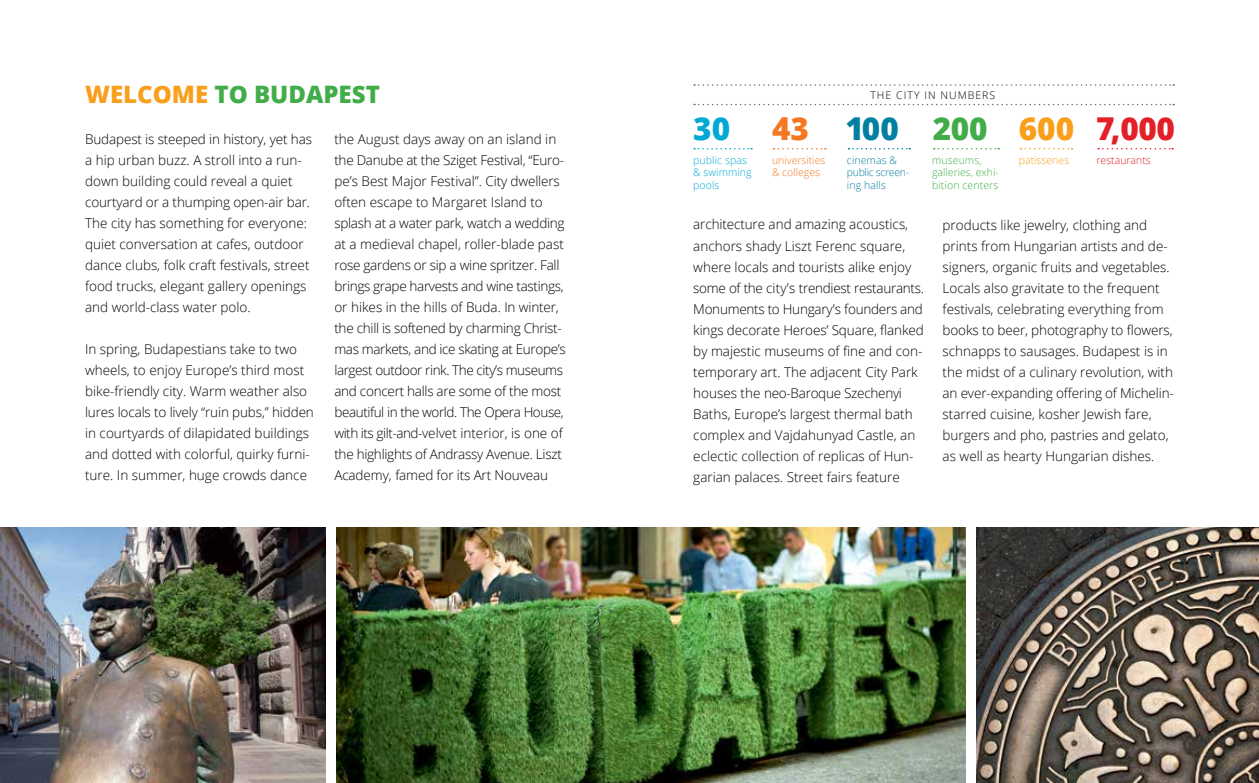
<style>
.page{position:relative;width:1259px;height:783px;background:#fff}
.page>*{position:absolute;margin:0;border:0;box-sizing:border-box;transform-origin:0 0}
.t1{font:800 31.5px "Open Sans";color:#41ad49}
.t2{font:800 31.5px "Open Sans";color:#e31f27}
.t3{font:800 31.5px "Open Sans";color:#0080a1}
.t4{font:800 31.5px "Open Sans";color:#f47721}
.t5{font:800 31.5px "Open Sans";color:#00a9d5}
.t6{font:800 24px "Open Sans";color:#41ad49}
.t7{font:300 13.5px/21px "Open Sans";color:#000}
.t8{font:300 13.5px/21px "Open Sans";letter-spacing:-.02em;color:#000}
.t9{font:300 10.5px/12.6px "Open Sans";letter-spacing:.01em;color:#41ad49}
.t10{font:300 10.5px/12.6px "Open Sans";letter-spacing:.01em;color:#00a9d5}
.t11{font:300 10.5px/12.6px "Open Sans";color:#f47721}
.t12{font:300 10.5px/12.6px "Open Sans";letter-spacing:-.03em;color:#0080a1}
.t13{font:300 10.5px "Open Sans";letter-spacing:.1em;color:#000}
.t14{font:300 10.5px "Open Sans";color:#e31f27}
.t15{font:300 10.5px "Open Sans";color:#f99f1c}
.t16{font:300 10.5px "Open Sans";letter-spacing:.01em;color:#0080a1}
.s1{color:#f99f1c}
</style>
<div class="page">
<img style="left:976px;top:527px;width:283px;height:255px">
<svg style="left:773px;top:148px;width:53px;height:1px"></svg>
<svg style="left:694px;top:148px;width:58px;height:1px"></svg>
<svg style="left:1098px;top:148px;width:75px;height:1px"></svg>
<svg style="left:933px;top:148px;width:66px;height:1px"></svg>
<svg style="left:1020px;top:148px;width:52px;height:1px"></svg>
<svg style="left:848px;top:148px;width:62px;height:1px"></svg>
<svg style="left:694px;top:84px;width:480px;height:2px"></svg>
<svg style="left:694px;top:104px;width:480px;height:1px"></svg>
<img style="left:336px;top:527px;width:629px;height:255px">
<img style="left:0;top:527px;width:325px;height:255px">
<h2 class="t6" style="left:85px;top:76px;width:296px"><span class="s1">WELCOME</span> TO BUDAPEST</h2>
<p class="t7" style="left:85px;top:128px;width:228px">Budapest is steeped in history, yet has a hip urban buzz. A stroll into a run&shy;down building could reveal a quiet courtyard or a thumping open-air bar.<br>The city has something for everyone: quiet conversation at cafes, outdoor dance clubs, folk craft festivals, street food trucks, elegant gallery openings and world-class water polo.</p>
<p class="t7" style="left:85px;top:338px;width:230px">In spring, Budapestians take to two wheels, to enjoy Europe’s third most bike-friendly city. Warm weather also lures locals to lively “ruin pubs,” hidden in courtyards of dilapidated buildings and dotted with colorful, quirky furni&shy;ture. In summer, huge crowds dance</p>
<p class="t8" style="left:334px;top:128px;width:233px">the August days away on an island in the Danube at the Sziget Festival, “Euro&shy;pe’s Best Major Festival”. City dwellers often escape to Margaret Island to splash at a water park, watch a wedding at a medieval chapel, roller-blade past rose gardens or sip a wine spritzer. Fall brings grape harvests and wine tastings, or hikes in the hills of Buda. In winter, the chill is softened by charming Christ&shy;mas markets, and ice skating at Europe’s largest outdoor rink. The city’s museums and concert halls are some of the most beautiful in the world. The Opera House, with its gilt-and-velvet interior, is one of the highlights of Andrassy Avenue. Liszt Academy, famed for its Art Nouveau</p>
<p class="t13" style="left:870px;top:87px;width:126px">THE CITY IN NUMBERS</p>
<h1 class="t1" style="left:933px;top:104px;width:143px">200 <span class="s1">600</span></h1>
<h1 class="t5" style="left:693px;top:104px;width:38px">30</h1>
<p class="t10" style="left:693px;top:153px;width:60px">public spas &amp; swimming pools</p>
<p class="t14" style="left:1096px;top:152px;width:56px">restaurants</p>
<h1 class="t4" style="left:772px;top:104px;width:38px">43</h1>
<p class="t11" style="left:772px;top:153px;width:55px">universities &amp; colleges</p>
<h1 class="t2" style="left:1096px;top:105px;width:80px">7,000</h1>
<h1 class="t3" style="left:845px;top:105px;width:55px">100</h1>
<p class="t16" style="left:847px;top:152px;width:52px">cinemas &amp;</p>
<p class="t15" style="left:1019px;top:152px;width:52px">patisseries</p>
<p class="t12" style="left:847px;top:166px;width:64px">public screen&shy;ing halls</p>
<p class="t9" style="left:932px;top:153px;width:68px">museums, galleries, exhi&shy;bition centers</p>
<p class="t7" style="left:693px;top:214px;width:232px">architecture and amazing acoustics, anchors shady Liszt Ferenc square, where locals and tourists alike enjoy some of the city’s trendiest restaurants.<br>Monuments to Hungary’s founders and kings decorate Heroes’ Square, flanked by majestic museums of fine and con&shy;temporary art. The adjacent City Park houses the neo-Baroque Szechenyi Baths, Europe’s largest thermal bath complex and Vajdahunyad Castle, an eclectic collection of replicas of Hun&shy;garian palaces. Street fairs feature</p>
<p class="t7" style="left:942px;top:214px;width:233px">products like jewelry, clothing and prints from Hungarian artists and de&shy;signers, organic fruits and vegetables.<br>Locals also gravitate to the frequent festivals, celebrating everything from books to beer, photography to flowers, schnapps to sausages. Budapest is in the midst of a culinary revolution, with an ever-expanding offering of Michelin&shy;starred cuisine, kosher Jewish fare, burgers and pho, pastries and gelato, as well as hearty Hungarian dishes.</p>
</div>
